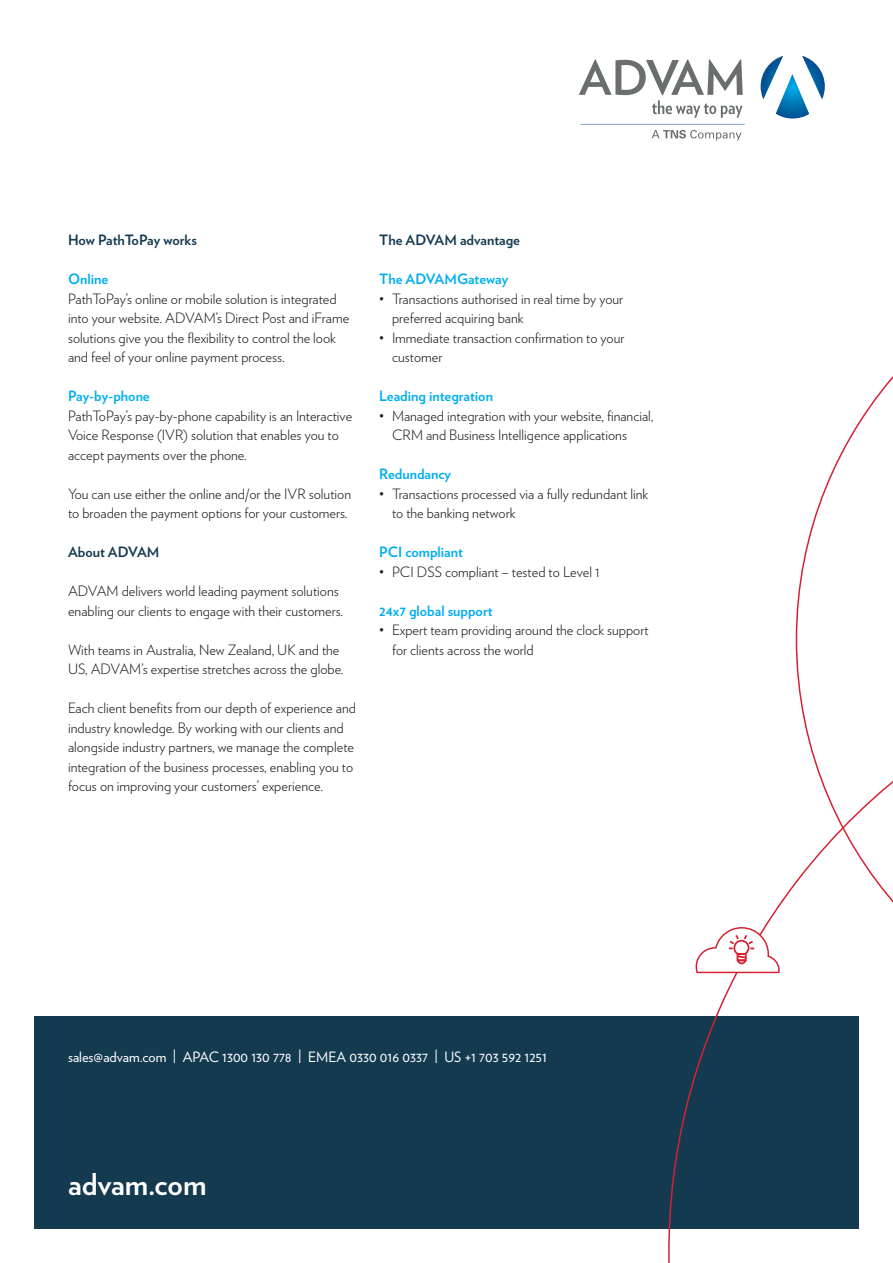
<style>
.page{position:relative;width:893px;height:1263px;background:#fff}
.page>*{position:absolute;margin:0;border:0;box-sizing:border-box;transform-origin:0 0}
.t1{font:700 30px "Verlag";color:#fff}
.t2{font:300 14.25px/19.5px "Verlag";color:#231f20}
.t3{font:700 14.25px "Verlag";color:#00aeef}
.t4{font:14.25px "Verlag";color:#fff}
.t5{font:700 14.25px "Verlag";color:#143a50}
.s1{font-weight:700;color:#00aeef}
</style>
<div class="page">
<div style="left:34px;top:1016px;width:825px;height:213px;background:#143a50"></div>
<svg style="left:795px;top:376px;width:98px;height:265px"></svg>
<svg style="left:668px;top:641px;width:134px;height:622px"></svg>
<svg style="left:695px;top:697px;width:198px;height:277px"></svg>
<svg style="left:579px;top:60px;width:164px;height:58px"></svg>
<svg style="left:761px;top:56px;width:64px;height:63px"></svg>
<svg style="left:652px;top:130px;width:90px;height:11px"></svg>
<hr style="left:581px;top:124px;width:164px;height:1px;background:#0f4d91">
<p class="t5" style="left:68px;top:229px;width:130px">How PathToPay works</p>
<p class="t2" style="left:68px;top:269px;width:283px"><span class="s1">Online<br></span>PathToPay’s online or mobile solution is integrated into your website. ADVAM’s Direct Post and iFrame solutions give you the flexibility to control the look and feel of your online payment process.</p>
<p class="t2" style="left:68px;top:386px;width:286px"><span class="s1">Pay-by-phone<br></span>PathToPay’s pay-by-phone capability is an Interactive Voice Response (IVR) solution that enables you to accept payments over the phone.</p>
<p class="t2" style="left:68px;top:483px;width:285px">You can use either the online and/or the IVR solution to broaden the payment options for your customers.</p>
<p class="t5" style="left:68px;top:541px;width:93px">About ADVAM</p>
<p class="t2" style="left:68px;top:581px;width:277px">ADVAM delivers world leading payment solutions enabling our clients to engage with their customers.</p>
<p class="t2" style="left:68px;top:639px;width:277px">With teams in Australia, New Zealand, UK and the<br>US, ADVAM’s expertise stretches across the globe.</p>
<p class="t2" style="left:68px;top:698px;width:289px">Each client benefits from our depth of experience and industry knowledge. By working with our clients and alongside industry partners, we manage the complete integration of the business processes, enabling you to focus on improving your customers’ experience.</p>
<p class="t5" style="left:379px;top:229px;width:142px">The ADVAM advantage</p>
<p class="t3" style="left:379px;top:268px;width:130px">The ADVAMGateway</p>
<p class="t2" style="left:392px;top:288px;width:233px;text-indent:-13px">• Transactions authorised in real time by your preferred acquiring bank</p>
<p class="t2" style="left:392px;top:327px;width:234px;text-indent:-13px">• Immediate transaction confirmation to your customer</p>
<p class="t3" style="left:379px;top:385px;width:115px">Leading integration</p>
<p class="t2" style="left:392px;top:405px;width:263px;text-indent:-13px">• Managed integration with your website, financial,<br>CRM and Business Intelligence applications</p>
<p class="t3" style="left:379px;top:463px;width:73px">Redundancy</p>
<p class="t2" style="left:392px;top:483px;width:258px;text-indent:-13px">• Transactions processed via a fully redundant link to the banking network</p>
<p class="t3" style="left:379px;top:541px;width:85px">PCI compliant</p>
<p class="t2" style="left:379px;top:561px;width:222px">• PCI DSS compliant – tested to Level 1</p>
<p class="t3" style="left:379px;top:599px;width:115px">24x7 global support</p>
<p class="t2" style="left:392px;top:620px;width:258px;text-indent:-13px">• Expert team providing around the clock support for clients across the world</p>
<p class="t4" style="left:68px;top:1046px;width:480px">sales@advam.com | APAC 1300 130 778 | EMEA 0330 016 0337 | US +1 703 592 1251</p>
<p class="t1" style="left:68px;top:1160px;width:140px">advam.com</p>
</div>
